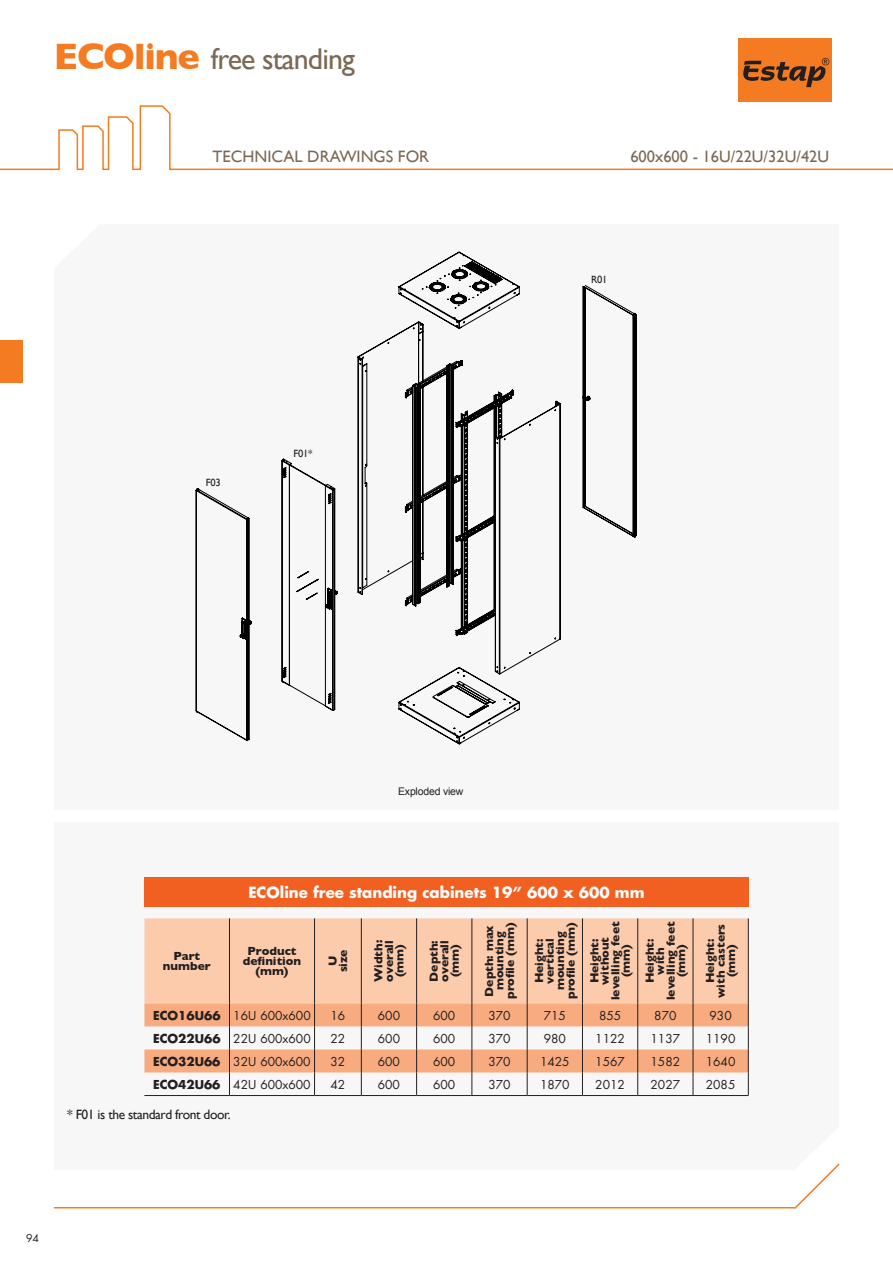
<style>
.page{position:relative;width:893px;height:1263px;background:#fff}
.page>*{position:absolute;margin:0;border:0;box-sizing:border-box;transform-origin:0 0}
.t1{font:30px "Gill Sans";letter-spacing:-.03em;color:#7c6954}
.t2{font:16.5px "Gill Sans";color:#7c6954}
.t3{font:700 15px "Futura";color:#fff}
.t4{font:13.5px "Gill Sans";letter-spacing:-.03em;color:#231f20}
.t5{font:700 12px/10.5px "Gill Sans";color:#231f20;text-align:center}
.t6{font:12px "Futura";color:#231f20}
.t7{font:10.5px "Arial";letter-spacing:-.02em;color:#231f20}
.t8{font:10.5px "Gill Sans";letter-spacing:-.02em;color:#231f20}
.t9{font:10.5px "Futura";color:#231f20}
.s1{font-weight:700;font-size:37.5px;color:#f47b21}
.s2{font-weight:700}
</style>
<div class="page">
<svg style="left:0;top:116px;width:131px;height:55px"></svg>
<svg style="left:131px;top:105px;width:762px;height:66px"></svg>
<div style="left:0;top:340px;width:23px;height:43px;background:#f47b21"></div>
<div style="left:738px;top:39px;width:93px;height:63px;background:#f47b21"></div>
<svg style="left:743px;top:58px;width:86px;height:29px"></svg>
<hr style="left:54px;top:1207px;width:741px;height:1px;background:#f47b21">
<svg style="left:792px;top:1163px;width:48px;height:46px"></svg>
<div style="left:144px;top:877px;width:604px;height:30px;background:#f26021"></div>
<svg style="left:281px;top:251px;width:356px;height:494px"></svg>
<svg style="left:195px;top:488px;width:57px;height:253px"></svg>
<div style="left:144px;top:918px;width:604px;height:85px;background:#fccbac"></div>
<hr style="left:229px;top:918px;width:1px;height:85px;background:#231f20">
<hr style="left:314px;top:918px;width:1px;height:85px;background:#231f20">
<hr style="left:361px;top:918px;width:1px;height:85px;background:#231f20">
<hr style="left:416px;top:918px;width:1px;height:85px;background:#231f20">
<hr style="left:472px;top:918px;width:1px;height:85px;background:#231f20">
<hr style="left:527px;top:918px;width:1px;height:85px;background:#231f20">
<hr style="left:582px;top:918px;width:1px;height:85px;background:#231f20">
<hr style="left:637px;top:918px;width:1px;height:85px;background:#231f20">
<hr style="left:693px;top:918px;width:1px;height:85px;background:#231f20">
<hr style="left:748px;top:918px;width:1px;height:85px;background:#231f20">
<svg style="left:144px;top:1003px;width:605px;height:92px"></svg>
<hr style="left:144px;top:1095px;width:85px;height:1px;background:#231f20">
<hr style="left:229px;top:1095px;width:85px;height:1px;background:#231f20">
<hr style="left:314px;top:1095px;width:47px;height:1px;background:#231f20">
<hr style="left:361px;top:1095px;width:56px;height:1px;background:#231f20">
<hr style="left:417px;top:1095px;width:55px;height:1px;background:#231f20">
<hr style="left:472px;top:1095px;width:55px;height:1px;background:#231f20">
<hr style="left:527px;top:1095px;width:55px;height:1px;background:#231f20">
<hr style="left:582px;top:1095px;width:56px;height:1px;background:#231f20">
<hr style="left:638px;top:1095px;width:55px;height:1px;background:#231f20">
<hr style="left:693px;top:1095px;width:55px;height:1px;background:#231f20">
<h1 class="t1" style="left:54px;top:42px;width:302px"><span class="s1">ECOline</span> free standing</h1>
<h2 class="t2" style="left:213px;top:146px;width:218px">TECHNICAL DRAWINGS FOR</h2>
<h2 class="t2" style="left:630px;top:146px;width:200px">600x600 - 16U/22U/32U/42U</h2>
<p class="t8" style="left:206px;top:477px;width:17px">F03</p>
<p class="t8" style="left:293px;top:447px;width:21px">F01*</p>
<p class="t8" style="left:591px;top:273px;width:18px">R01</p>
<p class="t7" style="left:398px;top:787px;width:67px">Exploded view</p>
<p class="t3" style="left:248px;top:886px;width:398px">ECOline free standing cabinets 19” 600 x 600 mm</p>
<p class="t5" style="left:163px;top:951px;width:49px">Part number</p>
<p class="t5" style="left:243px;top:946px;width:60px">Product dei nition (mm)</p>
<p class="t5" style="left:328px;top:972px;width:24px;rotate:-90deg">U size</p>
<p class="t5" style="left:374px;top:982px;width:44px;rotate:-90deg">Width: overall (mm)</p>
<p class="t5" style="left:429px;top:981px;width:43px;rotate:-90deg">Depth: overall (mm)</p>
<p class="t5" style="left:485px;top:999px;width:78px;rotate:-90deg">Depth: max mounting proile (mm)</p>
<p class="t5" style="left:535px;top:999px;width:78px;rotate:-90deg">Height: vertical mounting proile (mm)</p>
<p class="t5" style="left:590px;top:1000px;width:80px;rotate:-90deg">Height: without levelling feet (mm)</p>
<p class="t5" style="left:645px;top:1000px;width:80px;rotate:-90deg">Height:<br>with levelling feet (mm)</p>
<p class="t5" style="left:706px;top:998px;width:76px;rotate:-90deg">Height: with casters (mm)</p>
<p class="t6" style="left:153px;top:1010px;width:159px"><span class="s2">ECO16U66</span> 16U 600x600</p>
<p class="t6" style="left:330px;top:1010px;width:16px">16</p>
<p class="t6" style="left:378px;top:1010px;width:24px">600</p>
<p class="t6" style="left:433px;top:1010px;width:24px">600</p>
<p class="t6" style="left:488px;top:1010px;width:24px">370</p>
<p class="t6" style="left:544px;top:1010px;width:24px">715</p>
<p class="t6" style="left:599px;top:1010px;width:24px">855</p>
<p class="t6" style="left:654px;top:1010px;width:24px">870</p>
<p class="t6" style="left:709px;top:1010px;width:24px">930</p>
<p class="t6" style="left:153px;top:1033px;width:159px"><span class="s2">ECO22U66</span> 22U 600x600</p>
<p class="t6" style="left:330px;top:1033px;width:16px">22</p>
<p class="t6" style="left:378px;top:1033px;width:24px">600</p>
<p class="t6" style="left:433px;top:1033px;width:24px">600</p>
<p class="t6" style="left:488px;top:1033px;width:24px">370</p>
<p class="t6" style="left:544px;top:1033px;width:24px">980</p>
<p class="t6" style="left:595px;top:1033px;width:31px">1122</p>
<p class="t6" style="left:650px;top:1033px;width:31px">1137</p>
<p class="t6" style="left:706px;top:1033px;width:31px">1190</p>
<p class="t6" style="left:153px;top:1056px;width:159px"><span class="s2">ECO32U66</span> 32U 600x600</p>
<p class="t6" style="left:330px;top:1056px;width:16px">32</p>
<p class="t6" style="left:378px;top:1056px;width:24px">600</p>
<p class="t6" style="left:433px;top:1056px;width:24px">600</p>
<p class="t6" style="left:488px;top:1056px;width:24px">370</p>
<p class="t6" style="left:540px;top:1056px;width:31px">1425</p>
<p class="t6" style="left:595px;top:1056px;width:31px">1567</p>
<p class="t6" style="left:650px;top:1056px;width:31px">1582</p>
<p class="t6" style="left:706px;top:1056px;width:31px">1640</p>
<p class="t6" style="left:153px;top:1079px;width:159px"><span class="s2">ECO42U66</span> 42U 600x600</p>
<p class="t6" style="left:330px;top:1079px;width:16px">42</p>
<p class="t6" style="left:378px;top:1079px;width:24px">600</p>
<p class="t6" style="left:433px;top:1079px;width:24px">600</p>
<p class="t6" style="left:488px;top:1079px;width:24px">370</p>
<p class="t6" style="left:540px;top:1079px;width:31px">1870</p>
<p class="t6" style="left:595px;top:1079px;width:31px">2012</p>
<p class="t6" style="left:650px;top:1079px;width:31px">2027</p>
<p class="t6" style="left:706px;top:1079px;width:31px">2085</p>
<p class="t4" style="left:67px;top:1107px;width:165px">* F01 is the standard front door.</p>
<p class="t9" style="left:26px;top:1233px;width:14px">94</p>
</div>
